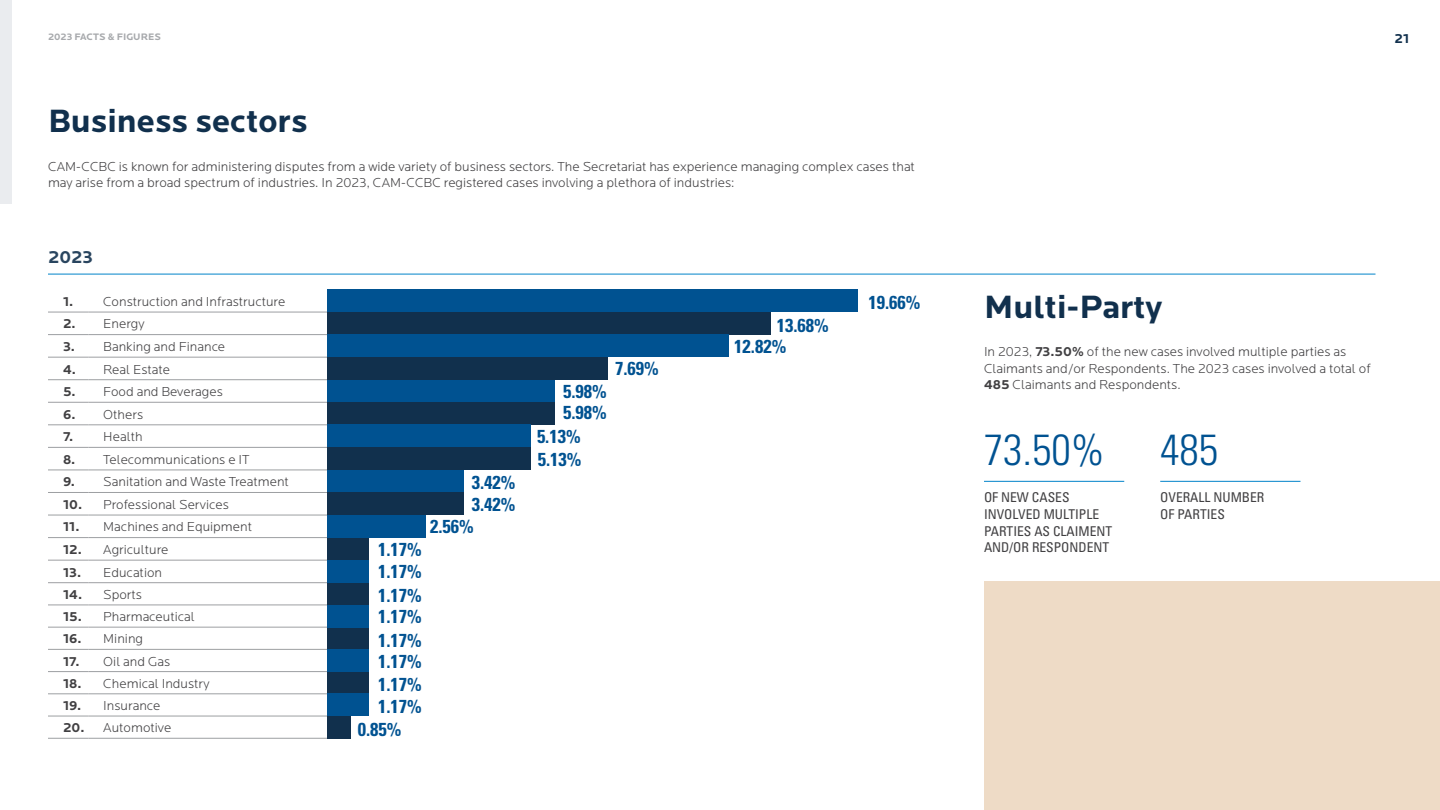
<style>
.page{position:relative;width:1440px;height:810px;background:#fff}
.page>*{position:absolute;margin:0;border:0;box-sizing:border-box;transform-origin:0 0}
.t1{font:300 condensed 43.5px "Univers LT Std";color:#005291}
.t2{font:700 33.45px "Locator";color:#11304d}
.t3{font:700 condensed 18.75px/21.9px "Univers LT Std";color:#005291}
.t4{font:700 18px "Locator";color:#29455f}
.t5{font:300 13.5px/16.2px "Locator";color:#414042}
.t6{font:condensed 13.5px/16.6px "Univers LT Std";color:#414042}
.t7{font:700 13.5px "Locator";color:#11304d}
.t8{font:700 9.75px "Locator";color:#a7a9ac}
.s1{font-weight:700}
</style>
<div class="page">
<div style="left:327px;top:368px;width:227px;height:48px;background:#005291"></div>
<div style="left:327px;top:466px;width:136px;height:31px;background:#005291"></div>
<svg style="left:48px;top:335px;width:279px;height:381px"></svg>
<hr style="left:48px;top:312px;width:40px;height:1px;background:#9d9fa2">
<hr style="left:88px;top:312px;width:239px;height:1px;background:#9d9fa2">
<hr style="left:48px;top:334px;width:40px;height:1px;background:#9d9fa2">
<hr style="left:88px;top:334px;width:239px;height:1px;background:#9d9fa2">
<hr style="left:48px;top:357px;width:40px;height:1px;background:#9d9fa2">
<hr style="left:88px;top:357px;width:239px;height:1px;background:#9d9fa2">
<hr style="left:48px;top:380px;width:40px;height:1px;background:#9d9fa2">
<hr style="left:88px;top:380px;width:239px;height:1px;background:#9d9fa2">
<hr style="left:48px;top:402px;width:40px;height:1px;background:#9d9fa2">
<hr style="left:88px;top:402px;width:239px;height:1px;background:#9d9fa2">
<hr style="left:48px;top:425px;width:40px;height:1px;background:#9d9fa2">
<hr style="left:88px;top:425px;width:239px;height:1px;background:#9d9fa2">
<hr style="left:48px;top:447px;width:40px;height:1px;background:#9d9fa2">
<hr style="left:88px;top:447px;width:239px;height:1px;background:#9d9fa2">
<hr style="left:48px;top:470px;width:40px;height:1px;background:#9d9fa2">
<hr style="left:88px;top:470px;width:239px;height:1px;background:#9d9fa2">
<hr style="left:48px;top:492px;width:40px;height:1px;background:#9d9fa2">
<hr style="left:88px;top:492px;width:239px;height:1px;background:#9d9fa2">
<hr style="left:48px;top:515px;width:40px;height:1px;background:#9d9fa2">
<hr style="left:88px;top:515px;width:239px;height:1px;background:#9d9fa2">
<hr style="left:48px;top:537px;width:40px;height:1px;background:#9d9fa2">
<hr style="left:88px;top:537px;width:239px;height:1px;background:#9d9fa2">
<hr style="left:48px;top:560px;width:40px;height:1px;background:#9d9fa2">
<hr style="left:88px;top:560px;width:239px;height:1px;background:#9d9fa2">
<hr style="left:48px;top:583px;width:40px;height:1px;background:#9d9fa2">
<hr style="left:88px;top:583px;width:239px;height:1px;background:#9d9fa2">
<hr style="left:48px;top:605px;width:40px;height:1px;background:#9d9fa2">
<hr style="left:88px;top:605px;width:239px;height:1px;background:#9d9fa2">
<hr style="left:48px;top:627px;width:40px;height:1px;background:#9d9fa2">
<hr style="left:88px;top:627px;width:239px;height:1px;background:#9d9fa2">
<hr style="left:48px;top:649px;width:40px;height:1px;background:#9d9fa2">
<hr style="left:88px;top:649px;width:239px;height:1px;background:#9d9fa2">
<hr style="left:48px;top:671px;width:40px;height:1px;background:#9d9fa2">
<hr style="left:88px;top:671px;width:239px;height:1px;background:#9d9fa2">
<hr style="left:48px;top:694px;width:40px;height:1px;background:#9d9fa2">
<hr style="left:88px;top:694px;width:239px;height:1px;background:#9d9fa2">
<hr style="left:48px;top:716px;width:40px;height:1px;background:#9d9fa2">
<hr style="left:88px;top:716px;width:239px;height:1px;background:#9d9fa2">
<hr style="left:48px;top:738px;width:40px;height:1px;background:#9d9fa2">
<hr style="left:88px;top:738px;width:239px;height:1px;background:#9d9fa2">
<div style="left:984px;top:582px;width:456px;height:228px;background:#eedbc6"></div>
<div style="left:327px;top:357px;width:281px;height:23px;background:#11304d"></div>
<div style="left:327px;top:402px;width:227px;height:23px;background:#11304d"></div>
<div style="left:327px;top:425px;width:204px;height:22px;background:#005291"></div>
<div style="left:327px;top:493px;width:136px;height:22px;background:#11304d"></div>
<div style="left:327px;top:538px;width:42px;height:22px;background:#11304d"></div>
<div style="left:327px;top:583px;width:42px;height:22px;background:#11304d"></div>
<div style="left:327px;top:628px;width:42px;height:22px;background:#11304d"></div>
<div style="left:327px;top:672px;width:42px;height:22px;background:#11304d"></div>
<div style="left:327px;top:716px;width:24px;height:23px;background:#11304d"></div>
<div style="left:327px;top:515px;width:98px;height:23px;background:#005291"></div>
<div style="left:327px;top:560px;width:42px;height:23px;background:#005291"></div>
<div style="left:327px;top:605px;width:42px;height:23px;background:#005291"></div>
<div style="left:327px;top:650px;width:42px;height:22px;background:#005291"></div>
<div style="left:327px;top:694px;width:42px;height:22px;background:#005291"></div>
<div style="left:327px;top:447px;width:204px;height:23px;background:#11304d"></div>
<div style="left:327px;top:290px;width:531px;height:22px;background:#005291"></div>
<div style="left:327px;top:312px;width:443px;height:22px;background:#11304d"></div>
<div style="left:327px;top:334px;width:401px;height:23px;background:#005291"></div>
<hr style="left:48px;top:274px;width:1328px;height:1px;background:#0083ca">
<hr style="left:984px;top:481px;width:140px;height:1px;background:#0083ca">
<hr style="left:1160px;top:481px;width:140px;height:1px;background:#0083ca">
<div style="left:0;top:0;width:12px;height:204px;background:#eaecef"></div>
<p class="t8" style="left:48px;top:31px;width:114px">2023 FACTS &amp; FIGURES</p>
<p class="t7" style="left:1394px;top:30px;width:16px">21</p>
<h2 class="t2" style="left:48px;top:101px;width:261px">Business sectors</h2>
<p class="t5" style="left:48px;top:158px;width:869px">CAM-CCBC is known for administering disputes from a wide variety of business sectors. The Secretariat has experience managing complex cases that may arise from a broad spectrum of industries. In 2023, CAM-CCBC registered cases involving a plethora of industries:</p>
<h3 class="t4" style="left:48px;top:247px;width:46px">2023</h3>
<p class="t5" style="left:63px;top:293px;width:224px"><span class="s1">1.</span> Construction and Infrastructure</p>
<p class="t5" style="left:63px;top:316px;width:83px"><span class="s1">2.</span> Energy</p>
<p class="t5" style="left:63px;top:338px;width:164px"><span class="s1">3.</span> Banking and Finance</p>
<p class="t5" style="left:63px;top:361px;width:109px"><span class="s1">4.</span> Real Estate</p>
<p class="t5" style="left:63px;top:383px;width:161px"><span class="s1">5.</span> Food and Beverages</p>
<p class="t5" style="left:63px;top:406px;width:82px"><span class="s1">6.</span> Others</p>
<p class="t5" style="left:63px;top:429px;width:81px"><span class="s1">7.</span> Health</p>
<p class="t5" style="left:63px;top:451px;width:188px"><span class="s1">8.</span> Telecommunications e IT</p>
<p class="t5" style="left:63px;top:474px;width:227px"><span class="s1">9.</span> Sanitation and Waste Treatment</p>
<p class="t5" style="left:63px;top:496px;width:167px"><span class="s1">10.</span> Professional Services</p>
<p class="t5" style="left:63px;top:519px;width:191px"><span class="s1">11.</span> Machines and Equipment</p>
<p class="t5" style="left:63px;top:541px;width:107px"><span class="s1">12.</span> Agriculture</p>
<p class="t5" style="left:63px;top:564px;width:101px"><span class="s1">13.</span> Education</p>
<p class="t5" style="left:63px;top:586px;width:81px"><span class="s1">14.</span> Sports</p>
<p class="t5" style="left:63px;top:609px;width:133px"><span class="s1">15.</span> Pharmaceutical</p>
<p class="t5" style="left:63px;top:631px;width:82px"><span class="s1">16.</span> Mining</p>
<p class="t5" style="left:63px;top:653px;width:109px"><span class="s1">17.</span> Oil and Gas</p>
<p class="t5" style="left:63px;top:675px;width:148px"><span class="s1">18.</span> Chemical Industry</p>
<p class="t5" style="left:63px;top:697px;width:99px"><span class="s1">19.</span> Insurance</p>
<p class="t5" style="left:63px;top:720px;width:110px"><span class="s1">20.</span> Automotive</p>
<h3 class="t3" style="left:378px;top:538px;width:45px">1.17%</h3>
<h3 class="t3" style="left:378px;top:585px;width:45px">1.17%</h3>
<h3 class="t3" style="left:378px;top:630px;width:45px">1.17%</h3>
<h3 class="t3" style="left:378px;top:673px;width:45px">1.17%</h3>
<h3 class="t3" style="left:358px;top:718px;width:45px">0.85%</h3>
<h3 class="t3" style="left:378px;top:560px;width:45px">1.17%</h3>
<h3 class="t3" style="left:378px;top:605px;width:45px">1.17%</h3>
<h3 class="t3" style="left:378px;top:650px;width:45px">1.17%</h3>
<h3 class="t3" style="left:378px;top:695px;width:45px">1.17%</h3>
<h3 class="t3" style="left:472px;top:471px;width:45px;line-height:22.1px">3.42%<br>3.42%</h3>
<h3 class="t3" style="left:430px;top:515px;width:45px">2.56%</h3>
<h3 class="t3" style="left:563px;top:381px;width:45px;line-height:21.2px">5.98%<br>5.98%</h3>
<h3 class="t3" style="left:537px;top:424px;width:46px;line-height:23.1px">5.13%<br>5.13%</h3>
<h3 class="t3" style="left:615px;top:357px;width:45px">7.69%</h3>
<h3 class="t3" style="left:734px;top:314px;width:96px;text-indent:42px">13.68%<br>12.82%</h3>
<h3 class="t3" style="left:868px;top:291px;width:54px">19.66%</h3>
<h2 class="t2" style="left:984px;top:287px;width:180px">Multi-Party</h2>
<p class="t5" style="left:984px;top:344px;width:388px">In 2023, <span class="s1">73.50%</span> of the new cases involved multiple parties as<br>Claimants and/or Respondents. The 2023 cases involved a total of<br><span class="s1">485</span> Claimants and Respondents.</p>
<h1 class="t1" style="left:984px;top:424px;width:122px">73.50%</h1>
<h1 class="t1" style="left:1160px;top:424px;width:59px">485</h1>
<p class="t6" style="left:984px;top:489px;width:130px">OF NEW CASES<br>INVOLVED MULTIPLE<br>PARTIES AS CLAIMENT<br>AND/OR RESPONDENT</p>
<p class="t6" style="left:1160px;top:489px;width:106px">OVERALL NUMBER<br>OF PARTIES</p>
</div>
